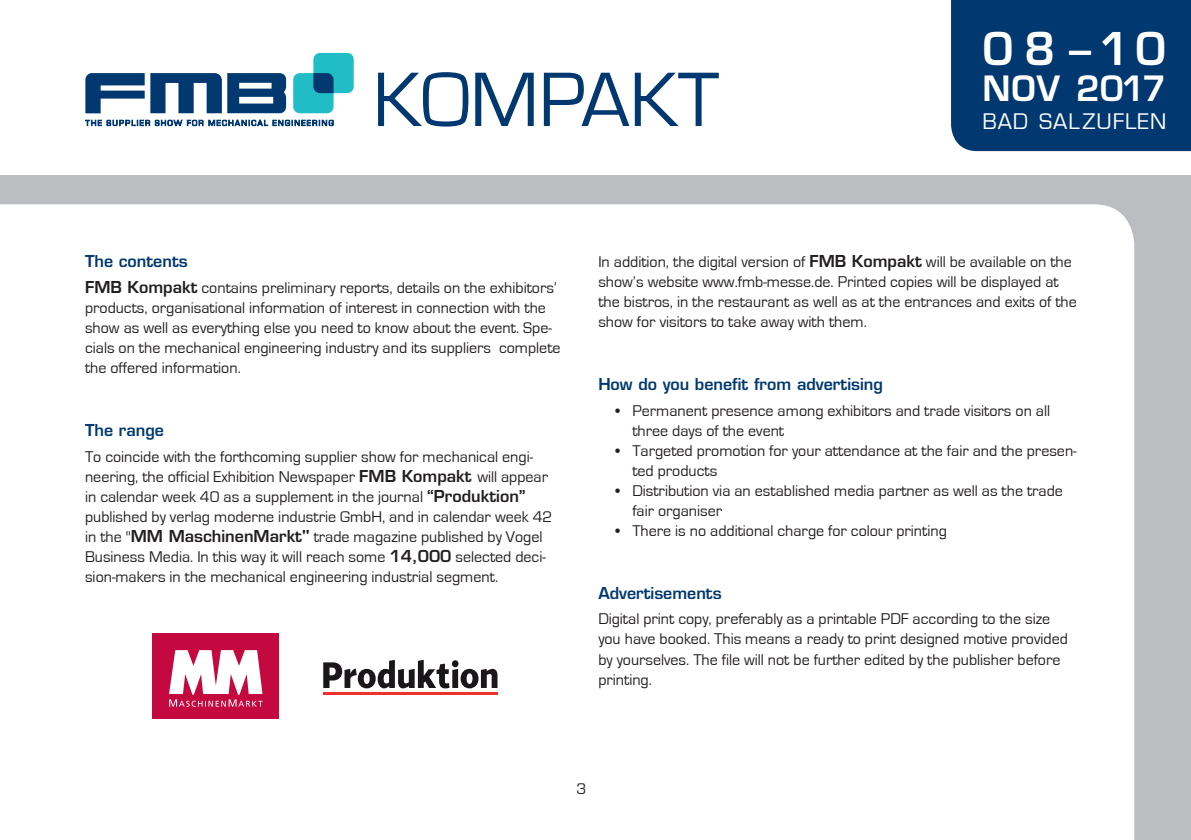
<style>
.page{position:relative;width:1191px;height:840px;background:#fff}
.page>*{position:absolute;margin:0;border:0;box-sizing:border-box;transform-origin:0 0}
.t1{font:80px "Eurostile";color:#00386f}
.t2{font:600 44px "Eurostile LT Std";color:#fff}
.t3{font:600 34px "Eurostile LT Std";color:#fff}
.t4{font:23.4px "Eurostile";letter-spacing:.04em;color:#fff}
.t5{font:16px/20px "Eurostile";color:#231f20}
.t6{font:600 16px "Eurostile LT Std";color:#00386f}
.s1{font-family:"Eurostile LT Std";font-weight:600}
</style>
<div class="page">
<div style="left:951px;top:0;width:240px;height:151px;background:#00386f"></div>
<div style="left:0;top:176px;width:1191px;height:663px;background:#bcbdc0"></div>
<div style="left:0;top:204px;width:1134px;height:635px;background:#fff"></div>
<div style="left:153px;top:633px;width:126px;height:85px;background:#c40941"></div>
<svg style="left:169px;top:650px;width:94px;height:56px"></svg>
<hr style="left:323px;top:691px;width:174px;height:3px;background:#ee302f">
<svg style="left:323px;top:659px;width:174px;height:29px;background:#979597"></svg>
<svg style="left:85px;top:53px;width:269px;height:73px"></svg>
<h1 class="t1" style="left:373px;top:57px;width:347px">KOMPAKT</h1>
<h2 class="t2" style="left:982px;top:21px;width:185px">08–10</h2>
<h3 class="t3" style="left:982px;top:67px;width:185px">NOV 2017</h3>
<h3 class="t4" style="left:982px;top:109px;width:185px">BAD SALZUFLEN</h3>
<p class="t6" style="left:85px;top:251px;width:104px">The contents</p>
<p class="t5" style="left:85px;top:278px;width:477px"><span class="s1">FMB Kompakt</span> contains preliminary reports, details on the exhibitors’ products, organisational information of interest in connection with the show as well as everything else you need to know about the event. Spe&shy;cials on the mechanical engineering industry and its suppliers complete the offered information.</p>
<p class="t6" style="left:85px;top:420px;width:80px">The range</p>
<p class="t5" style="left:85px;top:446px;width:469px">To coincide with the forthcoming supplier show for mechanical engi&shy;neering, the official Exhibition Newspaper <span class="s1">FMB Kompakt</span> will appear in calendar week 40 as a supplement in the journal <span class="s1">“Produktion” </span>published by verlag moderne industrie GmbH, and in calendar week 42 in the "<span class="s1">MM MaschinenMarkt"</span> trade magazine published by Vogel Business Media. In this way it will reach some <span class="s1">14,000</span> selected deci&shy;sion-makers in the mechanical engineering industrial segment.</p>
<p class="t5" style="left:598px;top:252px;width:480px">In addition, the digital version of <span class="s1">FMB Kompakt</span> will be available on the show’s website www.fmb-messe.de. Printed copies will be displayed at the bistros, in the restaurant as well as at the entrances and exits of the show for visitors to take away with them.</p>
<p class="t6" style="left:598px;top:374px;width:286px">How do you benefit from advertising</p>
<p class="t5" style="left:632px;top:401px;width:419px;text-indent:-17px">• Permanent presence among exhibitors and trade visitors on all three days of the event</p>
<p class="t5" style="left:632px;top:441px;width:446px;text-indent:-17px">• Targeted promotion for your attendance at the fair and the presen&shy;ted products</p>
<p class="t5" style="left:632px;top:481px;width:432px;text-indent:-17px">• Distribution via an established media partner as well as the trade fair organiser</p>
<p class="t5" style="left:615px;top:521px;width:333px">• There is no additional charge for colour printing</p>
<p class="t6" style="left:598px;top:582px;width:125px">Advertisements</p>
<p class="t5" style="left:598px;top:609px;width:471px">Digital print copy, preferably as a printable PDF according to the size you have booked. This means a ready to print designed motive provided by yourselves. The file will not be further edited by the publisher before printing.</p>
<p class="t5" style="left:576px;top:778px;width:11px">3</p>
</div>
